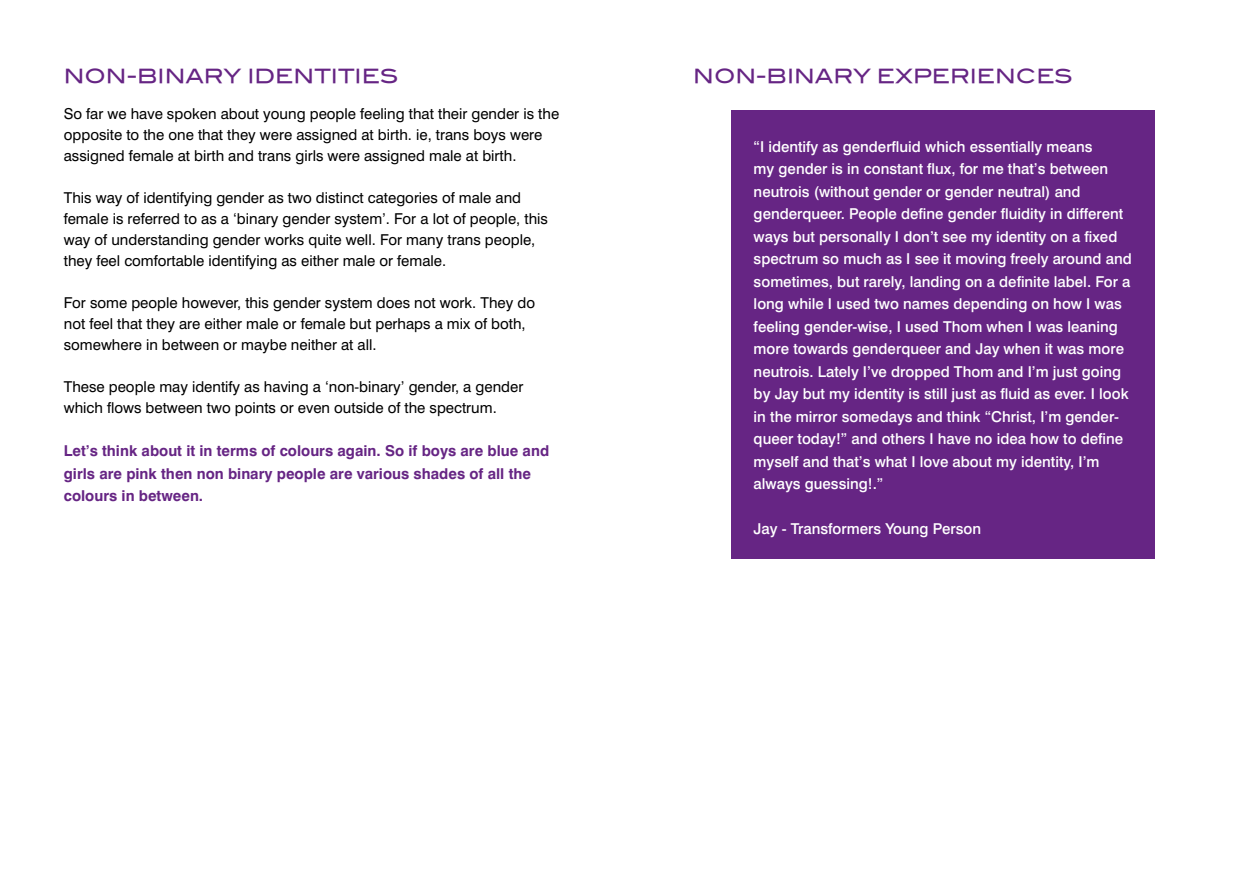
<style>
.page{position:relative;width:1259px;height:893px;background:#fff}
.page>*{position:absolute;margin:0;border:0;box-sizing:border-box;transform-origin:0 0}
.t1{font:19.5px "Blair Md ITCTT Medium";color:#662584}
.t2{font:500 15px/22.5px "Swiss 721 BT";color:#fff}
.t3{font:15px/21px "Swiss 721 BT";color:#000}
.t4{font:700 15px/22.5px "Swiss 721 BT";color:#662584}
</style>
<div class="page">
<div style="left:731px;top:110px;width:423px;height:449px;background:#662584"></div>
<h1 class="t1" style="left:64px;top:60px;width:336px">NON-BINARY IDENTITIES</h1>
<p class="t3" style="left:64px;top:103px;width:497px">So far we have spoken about young people feeling that their gender is the opposite to the one that they were assigned at birth. ie, trans boys were assigned female at birth and trans girls were assigned male at birth.</p>
<p class="t3" style="left:64px;top:187px;width:486px">This way of identifying gender as two distinct categories of male and female is referred to as a ‘binary gender system’. For a lot of people, this way of understanding gender works quite well. For many trans people, they feel comfortable identifying as either male or female.</p>
<p class="t3" style="left:64px;top:292px;width:473px">For some people however, this gender system does not work. They do not feel that they are either male or female but perhaps a mix of both, somewhere in between or maybe neither at all.</p>
<p class="t3" style="left:64px;top:376px;width:461px">These people may identify as having a ‘non-binary’ gender, a gender which flows between two points or even outside of the spectrum.</p>
<p class="t4" style="left:64px;top:439px;width:487px">Let’s think about it in terms of colours again. So if boys are blue and girls are pink then non binary people are various shades of all the colours in between.</p>
<h1 class="t1" style="left:693px;top:60px;width:381px">NON-BINARY EXPERIENCES</h1>
<p class="t2" style="left:753px;top:135px;width:380px">“I identify as genderfluid which essentially means<br>my gender is in constant flux, for me that’s between neutrois (without gender or gender neutral) and genderqueer. People define gender fluidity in different ways but personally I don’t see my identity on a fixed spectrum so much as I see it moving freely around and sometimes, but rarely, landing on a definite label. For a long while I used two names depending on how I was feeling gender-wise, I used Thom when I was leaning more towards genderqueer and Jay when it was more neutrois. Lately I’ve dropped Thom and I’m just going by Jay but my identity is still just as fluid as ever. I look in the mirror somedays and think “Christ, I’m gender&shy;queer today!” and others I have no idea how to define myself and that’s what I love about my identity, I’m always guessing!.”</p>
<p class="t2" style="left:753px;top:518px;width:229px">Jay - Transformers Young Person</p>
</div>
